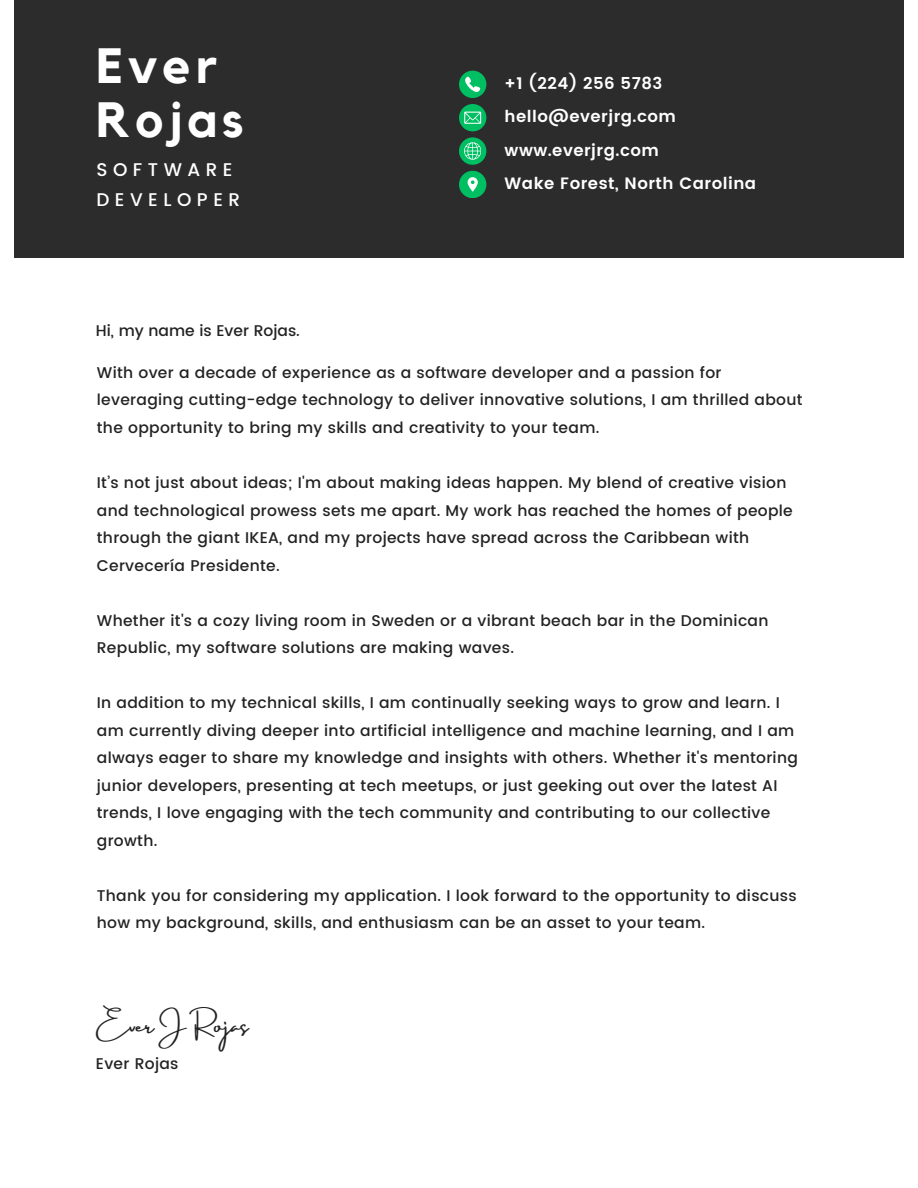
<style>
.page{position:relative;width:918px;height:1188px;background:#fff}
.page>*{position:absolute;margin:0;border:0;box-sizing:border-box;transform-origin:0 0}
.t1{font:700 49.35px/54px "Kollektif";letter-spacing:.1em;color:#fff}
.t2{font:20.4px "Amsterdam Three";color:#222}
.t3{font:500 18.3px/30.8px "Poppins";letter-spacing:.3em;color:#fff}
.t4{font:600 16.5px "Poppins";letter-spacing:.03em;color:#fff}
.t5{font:500 15.45px/27.5px "Poppins";letter-spacing:.02em;color:#222}
.t6{font:500 15.45px "Poppins";color:#222}
</style>
<div class="page">
<div style="left:14px;top:0;width:890px;height:257px;background:#2c2c2c"></div>
<div style="left:459px;top:71px;width:27px;height:27px;background:#00bf63;border-radius:50%"></div>
<div style="left:459px;top:104px;width:27px;height:27px;background:#00bf63;border-radius:50%"></div>
<svg style="left:464px;top:112px;width:17px;height:12px"></svg>
<svg style="left:465px;top:77px;width:15px;height:15px"></svg>
<div style="left:459px;top:137px;width:27px;height:28px;background:#00bf63;border-radius:50%"></div>
<div style="left:459px;top:171px;width:27px;height:27px;background:#00bf63;border-radius:50%"></div>
<svg style="left:468px;top:177px;width:10px;height:15px"></svg>
<svg style="left:464px;top:142px;width:17px;height:17px"></svg>
<p class="t1" style="left:96px;top:41px;width:149px">Ever<br>Rojas</p>
<p class="t3" style="left:96px;top:154px;width:145px">SOFTWARE<br>DEVELOPER</p>
<p class="t4" style="left:505px;top:73px;width:159px">+1 (224) 256 5783</p>
<p class="t4" style="left:505px;top:107px;width:173px">hello@everjrg.com</p>
<p class="t4" style="left:505px;top:140px;width:156px">www.everjrg.com</p>
<p class="t4" style="left:505px;top:174px;width:253px">Wake Forest, North Carolina</p>
<h1 class="t6" style="left:96px;top:322px;width:206px">Hi, my name is Ever Rojas.</h1>
<h3 class="t5" style="left:97px;top:359px;width:707px">With over a decade of experience as a software developer and a passion for leveraging cutting-edge technology to deliver innovative solutions, I am thrilled about the opportunity to bring my skills and creativity to your team.</h3>
<p class="t5" style="left:97px;top:469px;width:698px">It’s not just about ideas; I'm about making ideas happen. My blend of creative vision and technological prowess sets me apart. My work has reached the homes of people through the giant IKEA, and my projects have spread across the Caribbean with Cervecería Presidente.</p>
<p class="t5" style="left:97px;top:607px;width:673px">Whether it's a cozy living room in Sweden or a vibrant beach bar in the Dominican<br>Republic, my software solutions are making waves.</p>
<p class="t5" style="left:97px;top:689px;width:703px">In addition to my technical skills, I am continually seeking ways to grow and learn. I am currently diving deeper into artificial intelligence and machine learning, and I am always eager to share my knowledge and insights with others. Whether it's mentoring junior developers, presenting at tech meetups, or just geeking out over the latest AI trends, I love engaging with the tech community and contributing to our collective growth.</p>
<p class="t5" style="left:97px;top:882px;width:701px">Thank you for considering my application. I look forward to the opportunity to discuss how my background, skills, and enthusiasm can be an asset to your team.</p>
<p class="t2" style="left:96px;top:1014px;width:154px">Ever J Rojas</p>
<p class="t5" style="left:96px;top:1050px;width:84px">Ever Rojas</p>
</div>
